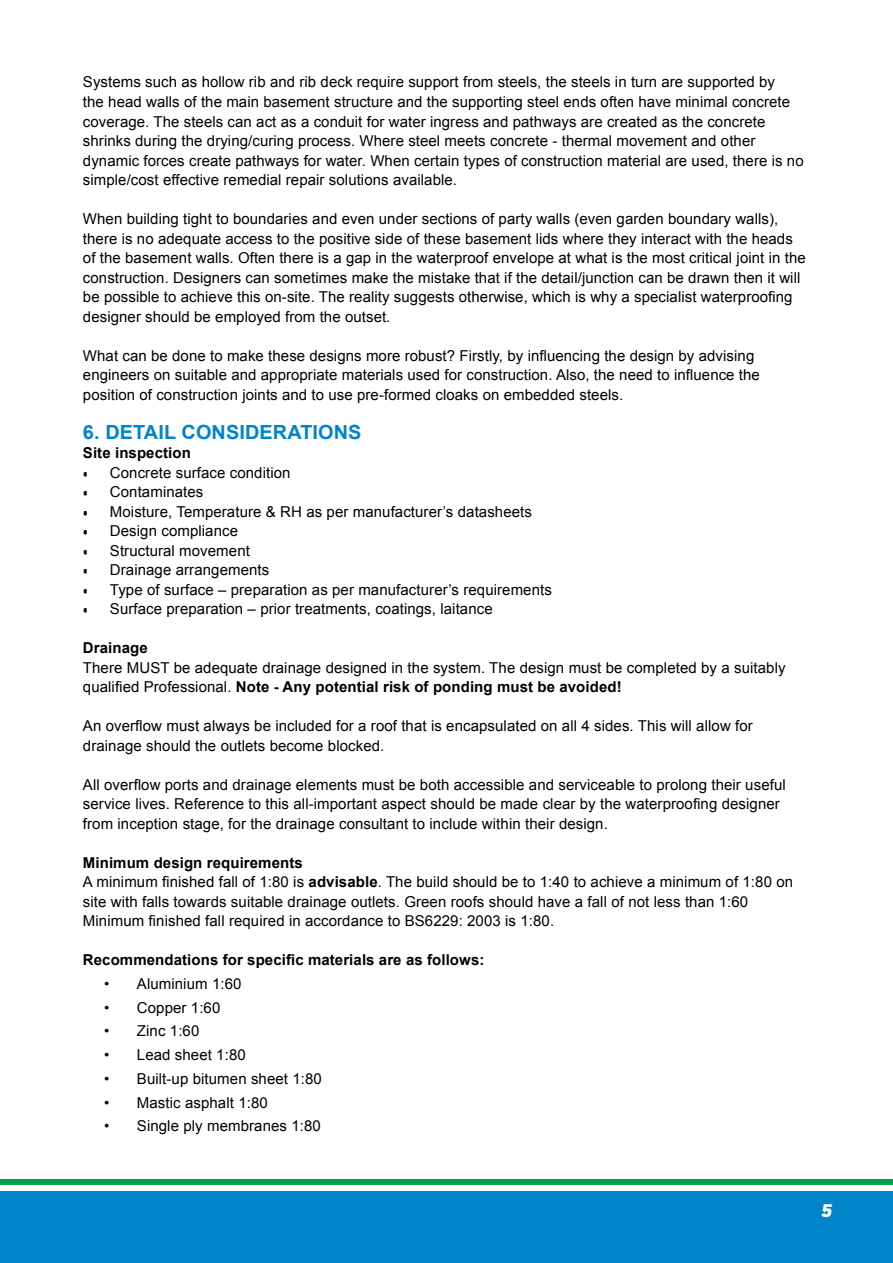
<style>
.page{position:relative;width:893px;height:1263px;background:#fff}
.page>*{position:absolute;margin:0;border:0;box-sizing:border-box;transform-origin:0 0}
.t1{font:700 19.5px "Arial";letter-spacing:.005em;color:#0084ca}
.t2{font:italic 900 18px "Azbuka";color:#fff}
.t3{font:15px/19.5px "Arial";letter-spacing:.005em;color:#000}
.t4{font:700 15px "Arial";letter-spacing:.005em;color:#000}
.s1{font-family:"Azbuka"}
.s2{font-weight:700}
</style>
<div class="page">
<div style="left:0;top:1191px;width:893px;height:72px;background:#0084ca"></div>
<div style="left:0;top:1179px;width:893px;height:6px;background:#009e4d"></div>
<p class="t3" style="left:83px;top:73px;width:722px">Systems such as hollow rib and rib deck require support from steels, the steels in turn are supported by<br>the head walls of the main basement structure and the supporting steel ends often have minimal concrete coverage. The steels can act as a conduit for water ingress and pathways are created as the concrete shrinks during the drying/curing process. Where steel meets concrete - thermal movement and other dynamic forces create pathways for water. When certain types of construction material are used, there is no simple/cost effective remedial repair solutions available.</p>
<p class="t3" style="left:83px;top:209px;width:724px">When building tight to boundaries and even under sections of party walls (even garden boundary walls), there is no adequate access to the positive side of these basement lids where they interact with the heads of the basement walls. Often there is a gap in the waterproof envelope at what is the most critical joint in the construction. Designers can sometimes make the mistake that if the detail/junction can be drawn then it will be possible to achieve this on-site. The reality suggests otherwise, which is why a specialist waterproofing designer should be employed from the outset.</p>
<p class="t3" style="left:83px;top:346px;width:679px">What can be done to make these designs more robust? Firstly, by influencing the design by advising engineers on suitable and appropriate materials used for construction. Also, the need to influence the position of construction joints and to use pre-formed cloaks on embedded steels.</p>
<h1 class="t1" style="left:83px;top:419px;width:280px">6. DETAIL CONSIDERATIONS</h1>
<p class="t4" style="left:83px;top:443px;width:109px">Site inspection</p>
<p class="t3" style="left:83px;top:463px;width:209px"><span class="s1">•</span> Concrete surface condition</p>
<p class="t3" style="left:83px;top:482px;width:122px"><span class="s1">•</span> Contaminates</p>
<p class="t3" style="left:83px;top:502px;width:451px"><span class="s1">•</span> Moisture, Temperature &amp; RH as per manufacturer’s datasheets</p>
<p class="t3" style="left:83px;top:521px;width:157px"><span class="s1">•</span> Design compliance</p>
<p class="t3" style="left:83px;top:541px;width:168px"><span class="s1">•</span> Structural movement</p>
<p class="t3" style="left:83px;top:560px;width:188px"><span class="s1">•</span> Drainage arrangements</p>
<p class="t3" style="left:83px;top:580px;width:470px"><span class="s1">•</span> Type of surface – preparation as per manufacturer’s requirements</p>
<p class="t3" style="left:83px;top:599px;width:411px"><span class="s1">•</span> Surface preparation – prior treatments, coatings, laitance</p>
<p class="t4" style="left:83px;top:638px;width:66px">Drainage</p>
<p class="t3" style="left:83px;top:658px;width:704px">There MUST be adequate drainage designed in the system. The design must be completed by a suitably qualified Professional. <span class="s2">Note - Any potential risk of ponding must be avoided!</span></p>
<p class="t3" style="left:83px;top:716px;width:671px">An overflow must always be included for a roof that is encapsulated on all 4 sides. This will allow for drainage should the outlets become blocked.</p>
<p class="t3" style="left:83px;top:775px;width:704px">All overflow ports and drainage elements must be both accessible and serviceable to prolong their useful service lives. Reference to this all-important aspect should be made clear by the waterproofing designer from inception stage, for the drainage consultant to include within their design.</p>
<p class="t3" style="left:83px;top:853px;width:712px"><span class="s2">Minimum design requirements<br></span>A minimum finished fall of 1:80 is <span class="s2">advisable</span>. The build should be to 1:40 to achieve a minimum of 1:80 on site with falls towards suitable drainage outlets. Green roofs should have a fall of not less than 1:60<br>Minimum finished fall required in accordance to BS6229: 2003 is 1:80.</p>
<p class="t4" style="left:83px;top:950px;width:403px">Recommendations for specific materials are as follows:</p>
<p class="t3" style="left:104px;top:974px;width:139px">• Aluminium 1:60</p>
<p class="t3" style="left:104px;top:998px;width:118px">• Copper 1:60</p>
<p class="t3" style="left:104px;top:1021px;width:97px">• Zinc 1:60</p>
<p class="t3" style="left:104px;top:1045px;width:143px">• Lead sheet 1:80</p>
<p class="t3" style="left:104px;top:1069px;width:219px">• Built-up bitumen sheet 1:80</p>
<p class="t3" style="left:104px;top:1093px;width:165px">• Mastic asphalt 1:80</p>
<p class="t3" style="left:104px;top:1116px;width:218px">• Single ply membranes 1:80</p>
<p class="t2" style="left:821px;top:1198px;width:16px">5</p>
</div>
